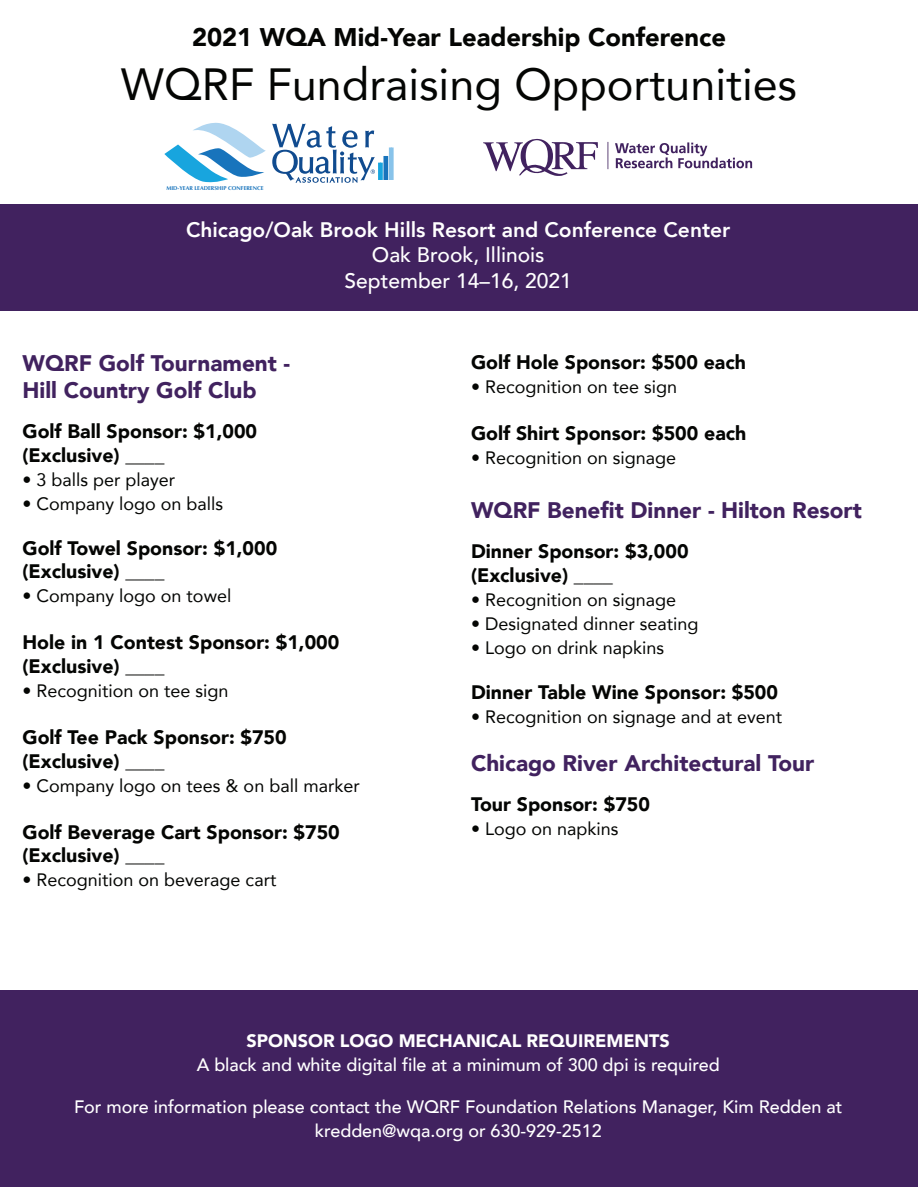
<style>
.page{position:relative;width:918px;height:1188px;background:#fff}
.page>*{position:absolute;margin:0;border:0;box-sizing:border-box;transform-origin:0 0}
.t1{font:45px "Avenir";color:#040503}
.t2{font:900 25.5px "Avenir";color:#040503}
.t3{font:900 22.5px/27px "Avenir";color:#41225f}
.t4{font:800 21px "Avenir";color:#fff}
.t5{font:500 21px/25.2px "Avenir";color:#fff;text-align:center}
.t6{font:900 19.5px/23.4px "Avenir";color:#040503}
.t7{font:18px "Avenir";color:#040503}
.t8{font:500 18px/24px "Avenir";color:#fff;text-align:center}
.t9{font:900 18px "Avenir";color:#fff}
.t10{font:700 5.55px "Optima";color:#1874bc}
</style>
<div class="page">
<div style="left:0;top:204px;width:917px;height:106px;background:#41225f"></div>
<svg style="left:164px;top:123px;width:211px;height:60px"></svg>
<div style="left:378px;top:163px;width:5px;height:17px;background:#18a5de"></div>
<div style="left:383px;top:156px;width:5px;height:24px;background:#1874bc"></div>
<div style="left:389px;top:147px;width:5px;height:33px;background:#88c3ea"></div>
<svg style="left:607px;top:142px;width:1px;height:27px"></svg>
<svg style="left:615px;top:142px;width:137px;height:27px"></svg>
<svg style="left:483px;top:139px;width:115px;height:37px"></svg>
<div style="left:0;top:991px;width:918px;height:196px;background:#41225f"></div>
<h2 class="t2" style="left:192px;top:16px;width:535px">2021 WQA Mid-Year Leadership Conference</h2>
<h1 class="t1" style="left:121px;top:49px;width:678px">WQRF Fundraising Opportunities</h1>
<p class="t10" style="left:166px;top:185px;width:99px">MID-YEAR LEADERSHIP CONFERENCE</p>
<p class="t4" style="left:186px;top:213px;width:546px">Chicago/Oak Brook Hills Resort and Conference Center</p>
<p class="t5" style="left:345px;top:241px;width:229px">Oak Brook, Illinois<br>September 14–16, 2021</p>
<p class="t3" style="left:22px;top:349px;width:269px">WQRF Golf Tournament -<br>Hill Country Golf Club</p>
<p class="t6" style="left:22px;top:419px;width:236px">Golf Ball Sponsor: $1,000 (Exclusive) ____</p>
<p class="t7" style="left:22px;top:465px;width:154px">• 3 balls per player</p>
<p class="t7" style="left:22px;top:489px;width:202px">• Company logo on balls</p>
<p class="t6" style="left:22px;top:536px;width:256px">Golf Towel Sponsor: $1,000 (Exclusive) ____</p>
<p class="t7" style="left:22px;top:581px;width:210px">• Company logo on towel</p>
<p class="t6" style="left:22px;top:630px;width:318px">Hole in 1 Contest Sponsor: $1,000 (Exclusive) ____</p>
<p class="t7" style="left:22px;top:676px;width:208px">• Recognition on tee sign</p>
<p class="t6" style="left:22px;top:725px;width:266px">Golf Tee Pack Sponsor: $750 (Exclusive) ____</p>
<p class="t7" style="left:22px;top:771px;width:339px">• Company logo on tees &amp; on ball marker</p>
<p class="t6" style="left:22px;top:820px;width:319px">Golf Beverage Cart Sponsor: $750 (Exclusive) ____</p>
<p class="t7" style="left:22px;top:866px;width:255px">• Recognition on beverage cart</p>
<p class="t6" style="left:471px;top:350px;width:277px">Golf Hole Sponsor: $500 each</p>
<p class="t7" style="left:471px;top:372px;width:208px">• Recognition on tee sign</p>
<p class="t6" style="left:471px;top:421px;width:277px">Golf Shirt Sponsor: $500 each</p>
<p class="t7" style="left:471px;top:444px;width:207px">• Recognition on signage</p>
<p class="t3" style="left:471px;top:497px;width:392px">WQRF Benefit Dinner - Hilton Resort</p>
<p class="t6" style="left:471px;top:539px;width:219px">Dinner Sponsor: $3,000 (Exclusive) ____</p>
<p class="t7" style="left:471px;top:585px;width:207px">• Recognition on signage</p>
<p class="t7" style="left:471px;top:609px;width:229px">• Designated dinner seating</p>
<p class="t7" style="left:471px;top:633px;width:195px">• Logo on drink napkins</p>
<p class="t6" style="left:471px;top:680px;width:309px">Dinner Table Wine Sponsor: $500</p>
<p class="t7" style="left:471px;top:702px;width:313px">• Recognition on signage and at event</p>
<p class="t3" style="left:471px;top:749px;width:345px">Chicago River Architectural Tour</p>
<p class="t6" style="left:471px;top:792px;width:180px">Tour Sponsor: $750</p>
<p class="t7" style="left:471px;top:815px;width:149px">• Logo on napkins</p>
<p class="t9" style="left:247px;top:1025px;width:425px">SPONSOR LOGO MECHANICAL REQUIREMENTS</p>
<p class="t8" style="left:197px;top:1052px;width:525px">A black and white digital file at a minimum of 300 dpi is required</p>
<p class="t8" style="left:74px;top:1094px;width:770px">For more information please contact the WQRF Foundation Relations Manager, Kim Redden at kredden@wqa.org or 630-929-2512</p>
</div>
